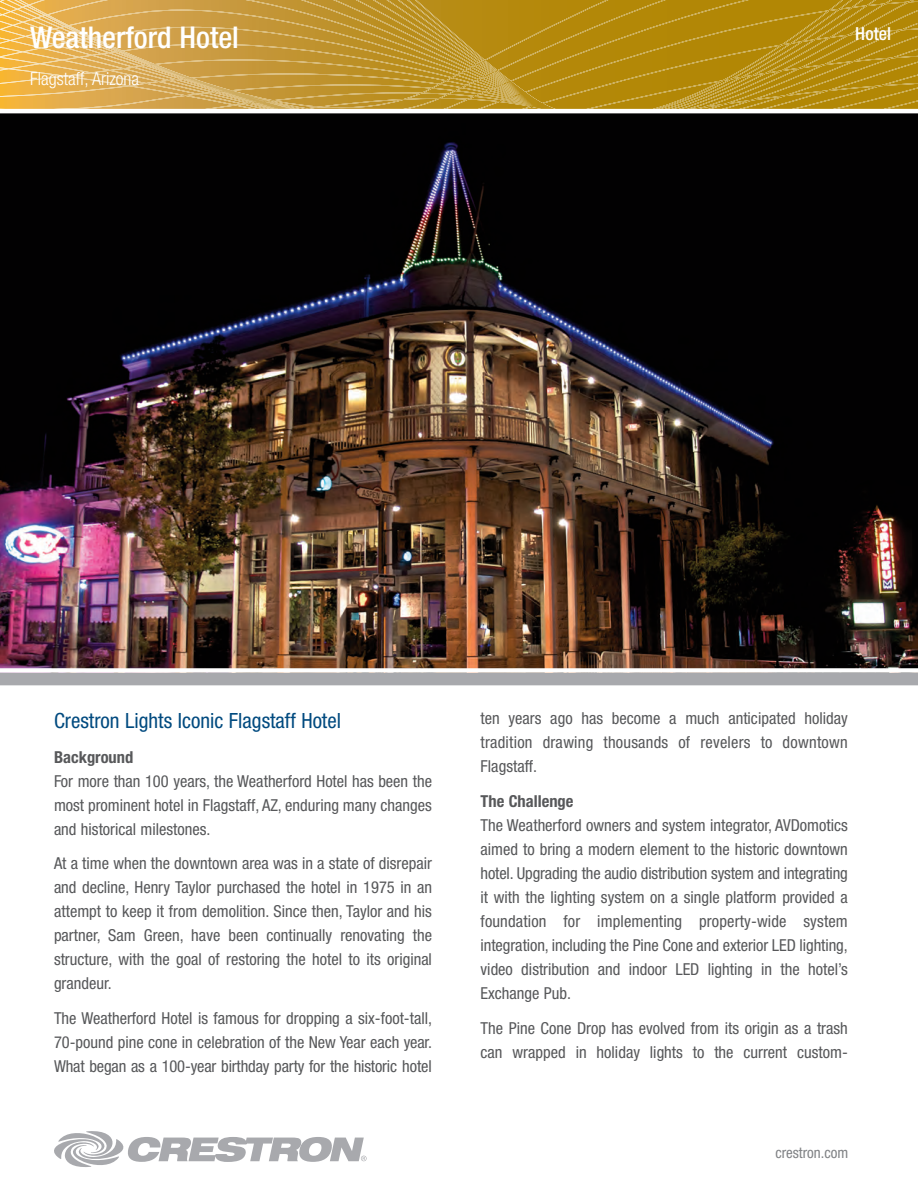
<style>
.page{position:relative;width:918px;height:1188px;background:#fff}
.page>*{position:absolute;margin:0;border:0;box-sizing:border-box;transform-origin:0 0}
.t1{font:500 condensed 30px "Helvetica Neue";color:#fff}
.t2{font:condensed 21px "Helvetica Neue";color:#004a7f}
.t3{font:300 condensed 18px "Helvetica Neue";color:#fff}
.t4{font:500 condensed 18px "Helvetica Neue";color:#fff}
.t5{font:condensed 16.5px/24px "Helvetica Neue";color:#57585a;text-align:justify}
.t6{font:700 condensed 16.5px "Helvetica Neue";color:#57585a}
.t7{font:condensed 15px "Helvetica Neue";color:#808285}
</style>
<div class="page">
<img style="left:0;top:113px;width:918px;height:555px">
<svg style="left:54px;top:1131px;width:313px;height:36px"></svg>
<svg style="left:0;top:0;width:918px;height:109px;background:#c3992f"></svg>
<svg style="left:0;top:668px;width:918px;height:18px"></svg>
<h1 class="t1" style="left:30px;top:27px;width:210px">Weatherford Hotel</h1>
<p class="t3" style="left:30px;top:73px;width:111px">Flagstaff, Arizona</p>
<p class="t4" style="left:855px;top:27px;width:37px">Hotel</p>
<p class="t2" style="left:54px;top:713px;width:289px">Crestron Lights Iconic Flagstaff Hotel</p>
<p class="t6" style="left:54px;top:751px;width:81px">Background</p>
<p class="t5" style="left:54px;top:770px;width:380px">For more than 100 years, the Weatherford Hotel has been the most prominent hotel in Flagstaff, AZ, enduring many changes and historical milestones.</p>
<p class="t5" style="left:54px;top:853px;width:380px">At a time when the downtown area was in a state of disrepair and decline, Henry Taylor purchased the hotel in 1975 in an attempt to keep it from demolition. Since then, Taylor and his partner, Sam Green, have been continually renovating the structure, with the goal of restoring the hotel to its original grandeur.</p>
<p class="t5" style="left:54px;top:1008px;width:380px">The Weatherford Hotel is famous for dropping a six-foot-tall, 70-pound pine cone in celebration of the New Year each year.<br>What began as a 100-year birthday party for the historic hotel</p>
<p class="t5" style="left:481px;top:708px;width:369px">ten years ago has become a much anticipated holiday tradition drawing thousands of revelers to downtown Flagstaff.</p>
<p class="t6" style="left:481px;top:795px;width:94px">The Challenge</p>
<p class="t5" style="left:481px;top:815px;width:369px">The Weatherford owners and system integrator, AVDomotics aimed to bring a modern element to the historic downtown hotel. Upgrading the audio distribution system and integrating it with the lighting system on a single platform provided a foundation for implementing property-wide system integration, including the Pine Cone and exterior LED lighting, video distribution and indoor LED lighting in the hotel’s Exchange Pub.</p>
<p class="t5" style="left:481px;top:1018px;width:369px">The Pine Cone Drop has evolved from its origin as a trash can wrapped in holiday lights to the current custom-</p>
<p class="t7" style="left:775px;top:1148px;width:74px">crestron.com</p>
</div>
